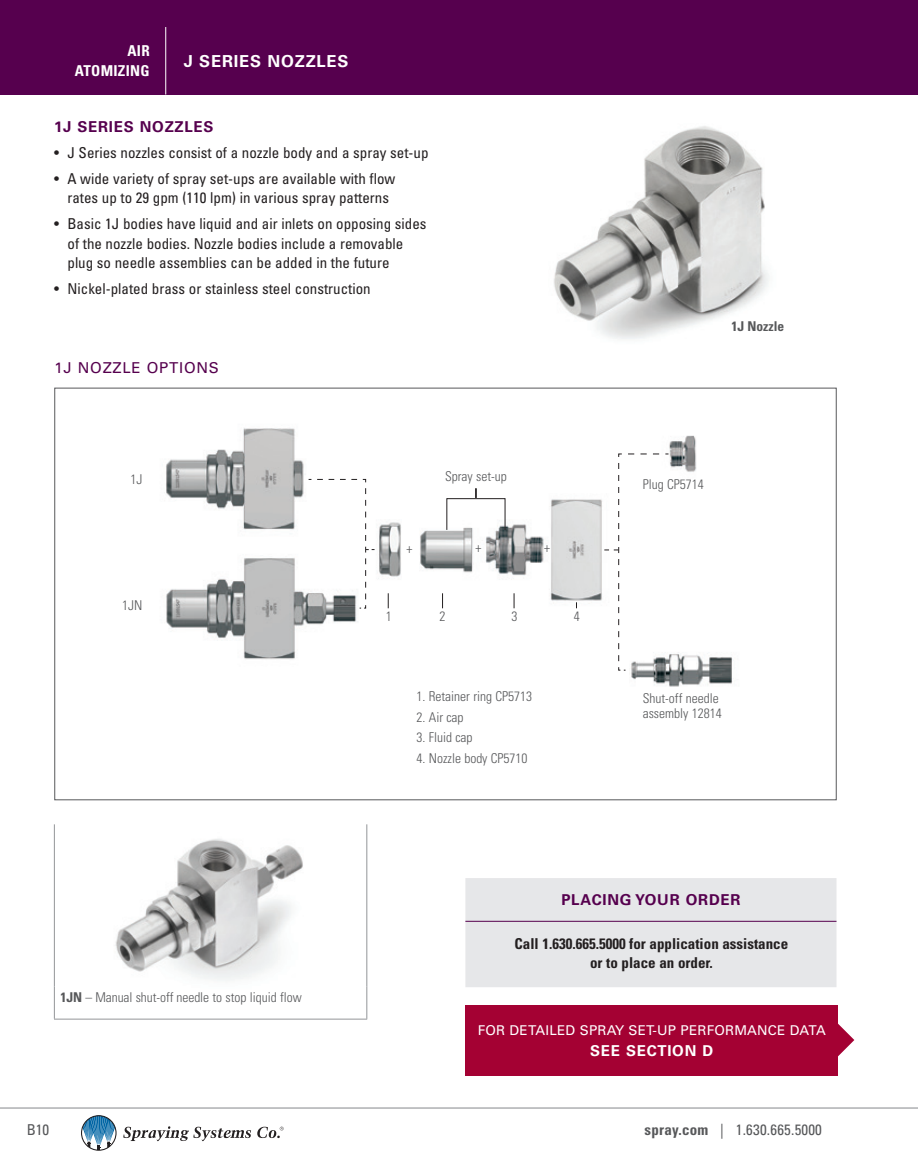
<style>
.page{position:relative;width:918px;height:1175px;background:#fff}
.page>*{position:absolute;margin:0;border:0;box-sizing:border-box;transform-origin:0 0}
.Page_Title{font:700 16.5px "Univers LT Std";letter-spacing:.05em;color:#fff}
.overview_bullets{font:condensed 15px/19.5px "Univers LT Std";color:#231f20;text-align:center}
.body{font:700 condensed 15px/18.8px "Univers LT Std";color:#231f20;text-align:center}
.subhead{font:700 15px "Univers LT Std";letter-spacing:.05em;color:#56004e}
.body-2{font:condensed 15px "Univers LT Std";letter-spacing:.015em;color:#57585a}
.light_subhead{font:15px "Univers LT Std";letter-spacing:.05em;color:#56004e}
.t1{font:700 condensed 15px/19.5px "Univers LT Std";letter-spacing:.02em;color:#fff;text-align:right}
.subhead-2{font:700 15px "Univers LT Std";letter-spacing:.05em;color:#fff}
.gray_caption{font:300 condensed 13.5px/15px "Univers LT Std";color:#57585a}
.small_option_boxs{font:300 condensed 13.5px "Univers LT Std";letter-spacing:-.005em;color:#57585a}
.subhead-3{font:13.5px "Univers LT Std";letter-spacing:.015em;color:#fff}
.product_number{font:700 condensed 13.5px "Univers LT Std";color:#57585a}
.s1{font-weight:700}
</style>
<div class="page">
<img style="left:166px;top:428px;width:436px;height:232px">
<img style="left:630px;top:387px;width:117px;height:300px">
<svg style="left:514px;top:593px;width:1px;height:15px"></svg>
<svg style="left:442px;top:593px;width:1px;height:15px"></svg>
<svg style="left:388px;top:593px;width:1px;height:15px"></svg>
<svg style="left:446px;top:488px;width:59px;height:42px"></svg>
<svg style="left:308px;top:479px;width:67px;height:129px"></svg>
<svg style="left:604px;top:453px;width:65px;height:217px"></svg>
<div style="left:465px;top:878px;width:372px;height:109px;background:#e6e7e9"></div>
<hr style="left:465px;top:921px;width:372px;height:1px;background:#56004e">
<svg style="left:838px;top:1023px;width:16px;height:34px"></svg>
<div style="left:465px;top:1004px;width:373px;height:71px;background:#a40133"></div>
<img style="left:554px;top:126px;width:215px;height:213px">
<img style="left:115px;top:839px;width:188px;height:142px">
<hr style="left:54px;top:824px;width:1px;height:162px;background:#939598">
<hr style="left:366px;top:824px;width:1px;height:162px;background:#939598">
<hr style="left:54px;top:986px;width:1px;height:32px;background:#939598">
<hr style="left:366px;top:986px;width:1px;height:32px;background:#939598">
<hr style="left:54px;top:1018px;width:313px;height:1px;background:#939598">
<hr style="left:0;top:1107px;width:918px;height:1px;background:#939598">
<svg style="left:81px;top:1115px;width:36px;height:35px"></svg>
<svg style="left:123px;top:1126px;width:128px;height:15px"></svg>
<svg style="left:257px;top:1126px;width:27px;height:12px"></svg>
<div style="left:0;top:0;width:918px;height:94px;background:#56004e"></div>
<hr style="left:165px;top:27px;width:1px;height:67px;background:#fff">
<p class="t1" style="left:75px;top:41px;width:76px">AIR<br>ATOMIZING</p>
<p class="Page_Title" style="left:184px;top:51px;width:166px">J SERIES NOZZLES</p>
<p class="subhead" style="left:54px;top:117px;width:161px">1J SERIES NOZZLES</p>
<p class="overview_bullets" style="left:54px;top:142px;width:376px">• J Series nozzles consist of a nozzle body and a spray set-up</p>
<p class="overview_bullets" style="left:54px;top:168px;width:343px">• A wide variety of spray set-ups are available with flow rates up to 29 gpm (110 lpm) in various spray patterns</p>
<p class="overview_bullets" style="left:68px;top:214px;width:361px;text-align:left;text-indent:-14px">• Basic 1J bodies have liquid and air inlets on opposing sides of the nozzle bodies. Nozzle bodies include a removable plug so needle assemblies can be added in the future</p>
<p class="overview_bullets" style="left:54px;top:279px;width:318px">• Nickel-plated brass or stainless steel construction</p>
<p class="light_subhead" style="left:54px;top:358px;width:166px">1J NOZZLE OPTIONS</p>
<p class="gray_caption" style="left:130px;top:471px;width:13px">1J</p>
<p class="gray_caption" style="left:122px;top:597px;width:22px">1JN</p>
<p class="gray_caption" style="left:445px;top:469px;width:63px">Spray set-up</p>
<p class="gray_caption" style="left:406px;top:540px;width:7px">+</p>
<p class="gray_caption" style="left:475px;top:540px;width:7px">+</p>
<p class="gray_caption" style="left:544px;top:540px;width:7px">+</p>
<p class="gray_caption" style="left:386px;top:608px;width:7px">1</p>
<p class="gray_caption" style="left:440px;top:608px;width:7px">2</p>
<p class="gray_caption" style="left:512px;top:608px;width:7px">3</p>
<p class="gray_caption" style="left:574px;top:608px;width:7px">4</p>
<p class="gray_caption" style="left:417px;top:689px;width:117px">1. Retainer ring CP5713</p>
<p class="gray_caption" style="left:417px;top:709px;width:49px">2. Air cap</p>
<p class="gray_caption" style="left:417px;top:730px;width:58px">3. Fluid cap</p>
<p class="gray_caption" style="left:417px;top:750px;width:113px">4. Nozzle body CP5710</p>
<p class="product_number" style="left:731px;top:318px;width:54px">1J Nozzle</p>
<p class="gray_caption" style="left:643px;top:477px;width:62px">Plug CP5714</p>
<p class="gray_caption" style="left:643px;top:690px;width:81px">Shut-off needle assembly 12814</p>
<p class="subhead" style="left:561px;top:891px;width:181px">PLACING YOUR ORDER</p>
<p class="small_option_boxs" style="left:60px;top:989px;width:243px"><span class="s1">1JN</span> – Manual shut-off needle to stop liquid flow</p>
<p class="body-2" style="left:27px;top:1120px;width:24px">B10</p>
<p class="body" style="left:515px;top:934px;width:275px">Call 1.630.665.5000 for application assistance or to place an order.</p>
<p class="subhead-3" style="left:478px;top:1022px;width:350px">FOR DETAILED SPRAY SET-UP PERFORMANCE DATA</p>
<p class="subhead-2" style="left:590px;top:1041px;width:125px">SEE SECTION D</p>
<p class="body-2" style="left:645px;top:1120px;width:179px"><span class="s1">spray.com</span> | 1.630.665.5000</p>
</div>
